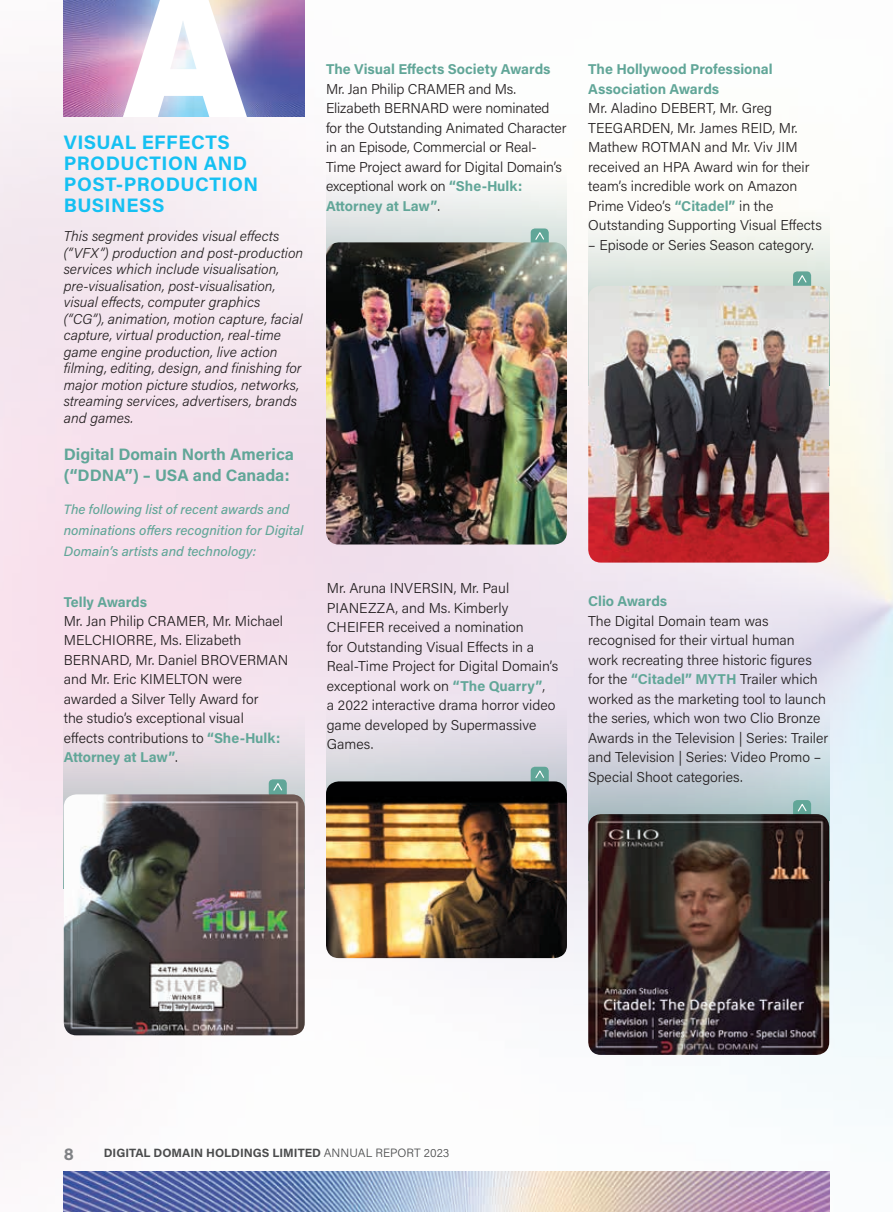
<style>
.page{position:relative;width:893px;height:1212px;background:#fff}
.page>*{position:absolute;margin:0;border:0;box-sizing:border-box;transform-origin:0 0}
.t1{font:900 178.5px "Acumin Pro";color:#fff}
.t2{font:700 19.5px/21px "Acumin Pro";letter-spacing:.025em;color:#15c0f2}
.t3{font:700 17.25px "Acumin Pro";color:#808285}
.t4{font:700 16.5px/21px "Acumin Pro";color:#61a698}
.t5{font:300 14.25px/19.5px "Acumin Pro";color:#231f20}
.t6{font:italic 300 14.25px/16.5px "Acumin Pro";color:#231f20}
.t7{font:700 14.25px/19.5px "Acumin Pro";color:#61a698}
.t8{font:italic 500 13.5px/21px "Acumin Pro";color:#61a698}
.t9{font:700 12px "Acumin Pro";color:#4b4c4d}
.s1{font-weight:700;color:#61a698}
.s2{font-weight:300}
</style>
<div class="page">
<img style="left:0;top:0;width:893px;height:1212px">
<div style="left:877px;top:0;width:16px;height:16px;background:#fff"></div>
<img style="left:64px;top:1172px;width:765px;height:40px">
<img style="left:64px;top:0;width:241px;height:117px">
<svg style="left:588px;top:708px;width:241px;height:106px;background:#cad1db"></svg>
<img style="left:588px;top:814px;width:241px;height:241px">
<svg style="left:588px;top:213px;width:241px;height:73px"></svg>
<img style="left:588px;top:286px;width:241px;height:277px">
<svg style="left:326px;top:708px;width:241px;height:73px;background:#dcd9e2"></svg>
<img style="left:326px;top:781px;width:241px;height:177px">
<svg style="left:326px;top:170px;width:241px;height:72px"></svg>
<img style="left:326px;top:242px;width:241px;height:302px">
<svg style="left:64px;top:715px;width:241px;height:79px;background:#e1d9e0"></svg>
<img style="left:64px;top:794px;width:241px;height:241px">
<h1 class="t1" style="left:121px;top:-69px;width:129px">A</h1>
<h2 class="t2" style="left:64px;top:131px;width:196px">VISUAL EFFECTS<br>PRODUCTION AND<br>POST-PRODUCTION<br>BUSINESS</h2>
<p class="t6" style="left:64px;top:227px;width:241px">This segment provides visual effects (“VFX”) production and post-production services which include visualisation, pre-visualisation, post-visualisation, visual effects, computer graphics (“CG”), animation, motion capture, facial capture, virtual production, real-time game engine production, live action filming, editing, design, and finishing for major motion picture studios, networks, streaming services, advertisers, brands and games.</p>
<p class="t4" style="left:64px;top:443px;width:232px">Digital Domain North America (“DDNA”) – USA and Canada:</p>
<p class="t8" style="left:64px;top:499px;width:241px">The following list of recent awards and nominations offers recognition for Digital<br>Domain’s artists and technology:</p>
<p class="t7" style="left:64px;top:591px;width:85px">Telly Awards</p>
<p class="t5" style="left:64px;top:611px;width:226px">Mr. Jan Philip CRAMER, Mr. Michael<br>MELCHIORRE, Ms. Elizabeth<br>BERNARD, Mr. Daniel BROVERMAN and Mr. Eric KIMELTON were awarded a Silver Telly Award for<br>the studio’s exceptional visual<br>effects contributions to <span class="s1">“She-Hulk:<br>Attorney at Law”</span>.</p>
<p class="t7" style="left:326px;top:59px;width:226px">The Visual Effects Society Awards</p>
<p class="t5" style="left:326px;top:78px;width:242px">Mr. Jan Philip CRAMER and Ms.<br>Elizabeth BERNARD were nominated for the Outstanding Animated Character in an Episode, Commercial or Real-<br>Time Project award for Digital Domain’s exceptional work on <span class="s1">“She-Hulk:<br>Attorney at Law”</span>.</p>
<p class="t7" style="left:588px;top:59px;width:186px">The Hollywood Professional<br>Association Awards</p>
<p class="t5" style="left:588px;top:98px;width:235px">Mr. Aladino DEBERT, Mr. Greg<br>TEEGARDEN, Mr. James REID, Mr.<br>Mathew ROTMAN and Mr. Viv JIM received an HPA Award win for their team’s incredible work on Amazon<br>Prime Video’s <span class="s1">“Citadel”</span> in the<br>Outstanding Supporting Visual Effects</p>
<p class="t5" style="left:588px;top:234px;width:227px">– Episode or Series Season category.</p>
<p class="t5" style="left:327px;top:578px;width:233px">Mr. Aruna INVERSIN, Mr. Paul<br>PIANEZZA, and Ms. Kimberly<br>CHEIFER received a nomination<br>for Outstanding Visual Effects in a<br>Real-Time Project for Digital Domain’s exceptional work on <span class="s1">“The Quarry”</span>,<br>a 2022 interactive drama horror video game developed by Supermassive<br>Games.</p>
<p class="t7" style="left:588px;top:591px;width:81px">Clio Awards</p>
<p class="t5" style="left:588px;top:611px;width:241px">The Digital Domain team was recognised for their virtual human work recreating three historic figures for the <span class="s1">“Citadel” MYTH</span> Trailer which worked as the marketing tool to launch the series, which won two Clio Bronze Awards in the Television | Series: Trailer and Television | Series: Video Promo – Special Shoot categories.</p>
<p class="t3" style="left:64px;top:1141px;width:12px">8</p>
<p class="t9" style="left:104px;top:1145px;width:347px">DIGITAL DOMAIN HOLDINGS LIMITED <span class="s2">ANNUAL REPORT 2023</span></p>
</div>
